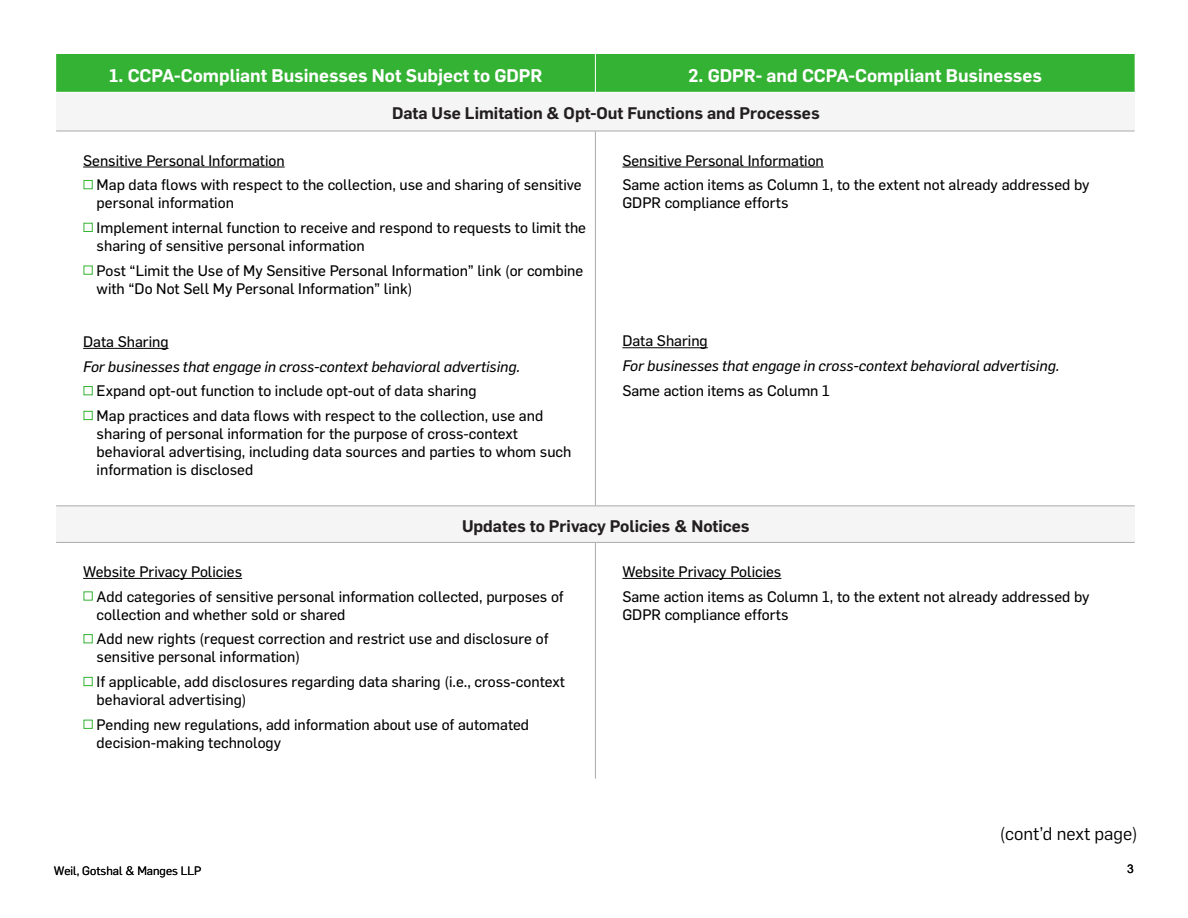
<style>
.page{position:relative;width:1188px;height:918px;background:#fff}
.page>*{position:absolute;margin:0;border:0;box-sizing:border-box;transform-origin:0 0}
.t1{font:600 18px "Flama";color:#fff}
.t2{font:18px "Flama";color:#000}
.t3{font:600 16.5px "Flama";color:#231f20}
.t4{font:15px/18px "Flama Basic";color:#000}
.t5{font:italic 15px "Flama Basic";color:#000}
.t6{font:12px "Flama";color:#000}
.t7{font:12px "Arial";color:#000}
.s1{font-family:"Flama";font-weight:300;color:#34b233}
</style>
<div class="page">
<div style="left:56px;top:54px;width:1079px;height:38px;background:#34b233"></div>
<div style="left:56px;top:92px;width:1079px;height:39px;background:#f5f5f5"></div>
<div style="left:56px;top:506px;width:1079px;height:36px;background:#f5f5f5"></div>
<hr style="left:56px;top:131px;width:539px;height:1px;background:#aaa">
<hr style="left:595px;top:131px;width:540px;height:1px;background:#aaa">
<hr style="left:595px;top:131px;width:1px;height:375px;background:#aaa">
<hr style="left:56px;top:506px;width:539px;height:1px;background:#aaa">
<hr style="left:595px;top:506px;width:540px;height:1px;background:#aaa">
<hr style="left:56px;top:542px;width:539px;height:1px;background:#aaa">
<hr style="left:595px;top:542px;width:540px;height:1px;background:#aaa">
<hr style="left:595px;top:543px;width:1px;height:236px;background:#aaa">
<hr style="left:595px;top:54px;width:1px;height:38px;background:#fff">
<hr style="left:56px;top:92px;width:539px;height:1px;background:#fff">
<hr style="left:595px;top:92px;width:540px;height:1px;background:#fff">
<hr style="left:83px;top:167px;width:202px;height:1px;background:#000">
<hr style="left:83px;top:348px;width:86px;height:1px;background:#000">
<hr style="left:622px;top:167px;width:202px;height:1px;background:#000">
<hr style="left:622px;top:347px;width:86px;height:1px;background:#000">
<hr style="left:83px;top:578px;width:159px;height:1px;background:#000">
<hr style="left:622px;top:578px;width:159px;height:1px;background:#000">
<p class="t1" style="left:109px;top:62px;width:435px">1. CCPA-Compliant Businesses Not Subject to GDPR</p>
<p class="t1" style="left:688px;top:62px;width:355px">2. GDPR- and CCPA-Compliant Businesses</p>
<p class="t3" style="left:392px;top:102px;width:429px">Data Use Limitation &amp; Opt-Out Functions and Processes</p>
<p class="t4" style="left:83px;top:150px;width:203px">Sensitive Personal Information</p>
<p class="t4" style="left:97px;top:175px;width:487px;text-indent:-13px"><span class="s1">▪</span> Map data flows with respect to the collection, use and sharing of sensitive personal information</p>
<p class="t4" style="left:97px;top:218px;width:491px;text-indent:-13px"><span class="s1">▪</span> Implement internal function to receive and respond to requests to limit the sharing of sensitive personal information</p>
<p class="t4" style="left:97px;top:260px;width:488px;text-indent:-13px"><span class="s1">▪</span> Post “Limit the Use of My Sensitive Personal Information” link (or combine with “Do Not Sell My Personal Information” link)</p>
<p class="t4" style="left:83px;top:332px;width:87px">Data Sharing</p>
<p class="t5" style="left:83px;top:356px;width:438px">For businesses that engage in cross-context behavioral advertising.</p>
<p class="t4" style="left:83px;top:381px;width:395px"><span class="s1">▪</span> Expand opt-out function to include opt-out of data sharing</p>
<p class="t4" style="left:97px;top:406px;width:476px;text-indent:-13px"><span class="s1">▪</span> Map practices and data flows with respect to the collection, use and sharing of personal information for the purpose of cross-context behavioral advertising, including data sources and parties to whom such information is disclosed</p>
<p class="t4" style="left:622px;top:147px;width:469px;line-height:24.8px">Sensitive Personal Information<br>Same action items as Column 1, to the extent not already addressed by</p>
<p class="t4" style="left:622px;top:193px;width:168px">GDPR compliance efforts</p>
<p class="t4" style="left:622px;top:331px;width:87px">Data Sharing</p>
<p class="t5" style="left:622px;top:355px;width:438px">For businesses that engage in cross-context behavioral advertising.</p>
<p class="t4" style="left:622px;top:380px;width:209px">Same action items as Column 1</p>
<p class="t3" style="left:462px;top:514px;width:289px">Updates to Privacy Policies &amp; Notices</p>
<p class="t4" style="left:83px;top:562px;width:160px">Website Privacy Policies</p>
<p class="t4" style="left:97px;top:586px;width:469px;text-indent:-13px"><span class="s1">▪</span> Add categories of sensitive personal information collected, purposes of collection and whether sold or shared</p>
<p class="t4" style="left:97px;top:629px;width:453px;text-indent:-13px"><span class="s1">▪</span> Add new rights (request correction and restrict use and disclosure of sensitive personal information)</p>
<p class="t4" style="left:97px;top:672px;width:470px;text-indent:-13px"><span class="s1">▪</span> If applicable, add disclosures regarding data sharing (i.e., cross-context behavioral advertising)</p>
<p class="t4" style="left:97px;top:715px;width:434px;text-indent:-13px"><span class="s1">▪</span> Pending new regulations, add information about use of automated decision-making technology</p>
<p class="t4" style="left:622px;top:558px;width:469px;line-height:24.8px">Website Privacy Policies<br>Same action items as Column 1, to the extent not already addressed by</p>
<p class="t4" style="left:622px;top:604px;width:168px">GDPR compliance efforts</p>
<p class="t2" style="left:1000px;top:822px;width:140px">(cont’d next page)</p>
<p class="t6" style="left:54px;top:863px;width:149px">Weil, Gotshal &amp; Manges LLP</p>
<p class="t7" style="left:1127px;top:860px;width:8px">3</p>
</div>
